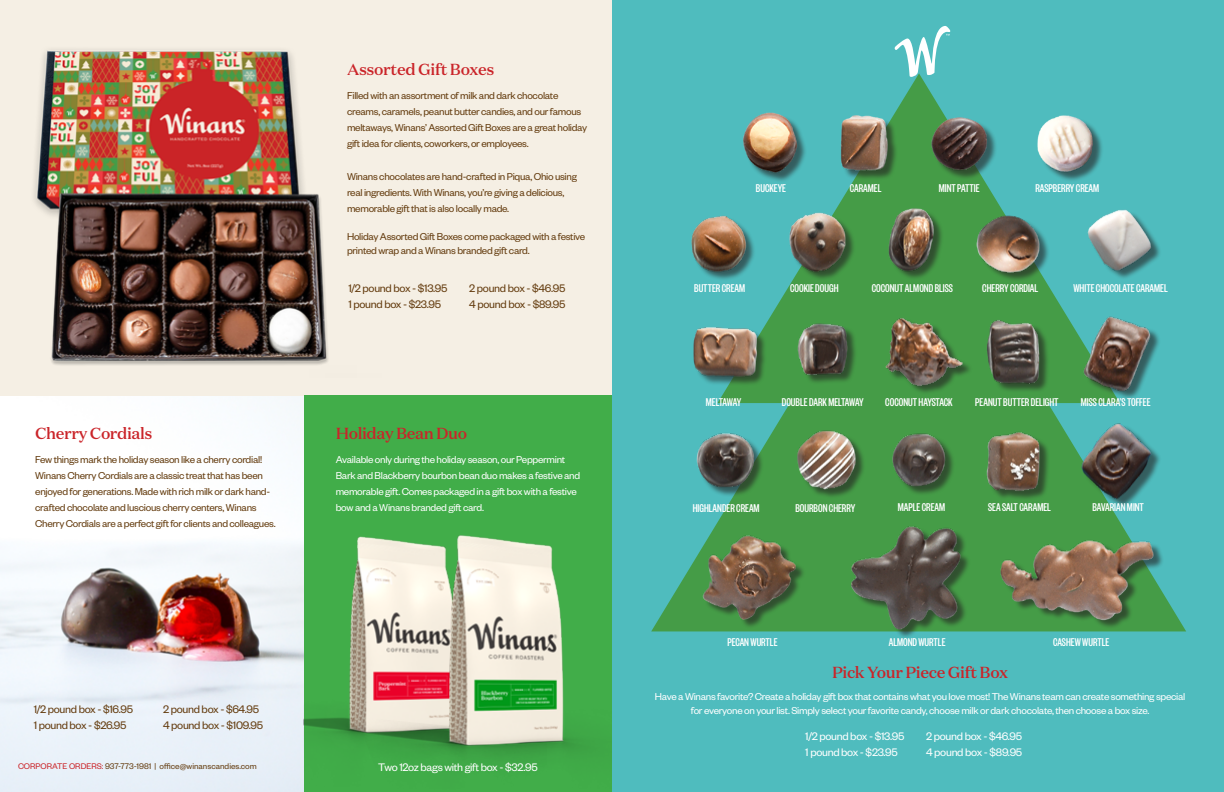
<style>
.page{position:relative;width:1224px;height:792px;background:#fff}
.page>*{position:absolute;margin:0;border:0;box-sizing:border-box;transform-origin:0 0}
.t1{font:500 16px "Domaine Text";letter-spacing:-.025em;color:#ca2429}
.t2{font:500 12.4px "Founders Grotesk X Cond";color:#fff}
.t3{font:500 12.4px "Founders Grotesk X Cond";letter-spacing:-.02em;color:#fff}
.t4{font:12px/16px "Founders Grotesk";letter-spacing:-.025em;color:#643c0f}
.t5{font:12px/16px "Founders Grotesk";letter-spacing:-.025em;color:#fff}
.t6{font:11px/16px "Founders Grotesk";letter-spacing:-.025em;color:#643c0f}
.t7{font:11px/16px "Founders Grotesk";letter-spacing:-.025em;color:#fff;text-align:center}
.t8{font:9px "Founders Grotesk";color:#643c0f}
.s1{color:#ca2429}
</style>
<div class="page">
<div style="left:612px;top:0;width:612px;height:792px;background:#4fbcbe"></div>
<div style="left:0;top:0;width:612px;height:396px;background:#f5efe4"></div>
<img style="left:34px;top:49px;width:294px;height:316px">
<img style="left:663px;top:95px;width:509px;height:542px">
<svg style="left:895px;top:26px;width:55px;height:51px"></svg>
<img style="left:0;top:396px;width:305px;height:396px">
<div style="left:305px;top:395px;width:307px;height:397px;background:#41ad49"></div>
<img style="left:304px;top:474px;width:61px;height:312px">
<img style="left:365px;top:535px;width:224px;height:223px">
<h1 class="t1" style="left:347px;top:60px;width:149px">Assorted Gift Boxes</h1>
<p class="t6" style="left:347px;top:87px;width:242px">Filled with an assortment of milk and dark chocolate creams, caramels, peanut butter candies, and our famous meltaways, Winans’ Assorted Gift Boxes are a great holiday gift idea for clients, coworkers, or employees.</p>
<p class="t6" style="left:347px;top:167px;width:231px">Winans chocolates are hand-crafted in Piqua, Ohio using real ingredients. With Winans, you’re giving a delicious, memorable gift that is also locally made.</p>
<p class="t6" style="left:347px;top:228px;width:240px;line-height:14px">Holiday Assorted Gift Boxes come packaged with a festive printed wrap and a Winans branded gift card.</p>
<h1 class="t1" style="left:35px;top:423px;width:119px">Cherry Cordials</h1>
<p class="t6" style="left:35px;top:451px;width:242px">Few things mark the holiday season like a cherry cordial!<br>Winans Cherry Cordials are a classic treat that has been enjoyed for generations. Made with rich milk or dark hand&shy;crafted chocolate and luscious cherry centers, Winans Cherry Cordials are a perfect gift for clients and colleagues.</p>
<p class="t4" style="left:348px;top:280px;width:100px">1/2 pound box - $13.95<br>1 pound box - $23.95</p>
<p class="t4" style="left:469px;top:280px;width:98px">2 pound box - $46.95<br>4 pound box - $89.95</p>
<h1 class="t1" style="left:336px;top:423px;width:133px">Holiday Bean Duo</h1>
<p class="t7" style="left:336px;top:451px;width:246px;text-align:left">Available only during the holiday season, our Peppermint Bark and Blackberry bourbon bean duo makes a festive and memorable gift. Comes packaged in a gift box with a festive bow and a Winans branded gift card.</p>
<p class="t4" style="left:34px;top:701px;width:101px">1/2 pound box - $16.95<br>1 pound box - $26.95</p>
<p class="t4" style="left:163px;top:701px;width:101px">2 pound box - $64.95<br>4 pound box - $109.95</p>
<p class="t8" style="left:18px;top:760px;width:240px"><span class="s1">CORPORATE ORDERS:</span> 937-773-1981 | office@winanscandies.com</p>
<p class="t5" style="left:378px;top:759px;width:161px">Two 12oz bags with gift box - $32.95</p>
<p class="t2" style="left:756px;top:181px;width:32px">BUCKEYE</p>
<p class="t2" style="left:850px;top:181px;width:33px">CARAMEL</p>
<p class="t2" style="left:939px;top:181px;width:42px">MINT PATTIE</p>
<p class="t2" style="left:1035px;top:181px;width:65px">RASPBERRY CREAM</p>
<p class="t2" style="left:694px;top:280px;width:52px">BUTTER CREAM</p>
<p class="t2" style="left:790px;top:280px;width:50px">COOKIE DOUGH</p>
<p class="t2" style="left:872px;top:280px;width:83px">COCONUT ALMOND BLISS</p>
<p class="t2" style="left:982px;top:280px;width:58px">CHERRY CORDIAL</p>
<p class="t2" style="left:1073px;top:280px;width:96px">WHITE CHOCOLATE CARAMEL</p>
<p class="t3" style="left:706px;top:395px;width:37px">MELTAWAY</p>
<p class="t2" style="left:782px;top:394px;width:83px">DOUBLE DARK MELTAWAY</p>
<p class="t2" style="left:885px;top:394px;width:69px">COCONUT HAYSTACK</p>
<p class="t2" style="left:975px;top:394px;width:85px">PEANUT BUTTER DELIGHT</p>
<p class="t2" style="left:1081px;top:394px;width:71px">MISS CLARA’S TOFFEE</p>
<p class="t2" style="left:693px;top:500px;width:68px">HIGHLANDER CREAM</p>
<p class="t2" style="left:795px;top:500px;width:61px">BOURBON CHERRY</p>
<p class="t2" style="left:898px;top:500px;width:49px">MAPLE CREAM</p>
<p class="t2" style="left:988px;top:500px;width:64px">SEA SALT CARAMEL</p>
<p class="t2" style="left:1093px;top:500px;width:53px">BAVARIAN MINT</p>
<p class="t2" style="left:727px;top:635px;width:52px">PECAN WURTLE</p>
<p class="t2" style="left:889px;top:635px;width:58px">ALMOND WURTLE</p>
<p class="t2" style="left:1053px;top:635px;width:58px">CASHEW WURTLE</p>
<h1 class="t1" style="left:832px;top:662px;width:178px">Pick Your Piece Gift Box</h1>
<p class="t7" style="left:655px;top:689px;width:532px;line-height:14px">Have a Winans favorite? Create a holiday gift box that contains what you love most! The Winans team can create something special for everyone on your list. Simply select your favorite candy, choose milk or dark chocolate, then choose a box size.</p>
<p class="t5" style="left:805px;top:728px;width:100px">1/2 pound box - $13.95<br>1 pound box - $23.95</p>
<p class="t5" style="left:926px;top:728px;width:98px">2 pound box - $46.95<br>4 pound box - $89.95</p>
</div>
